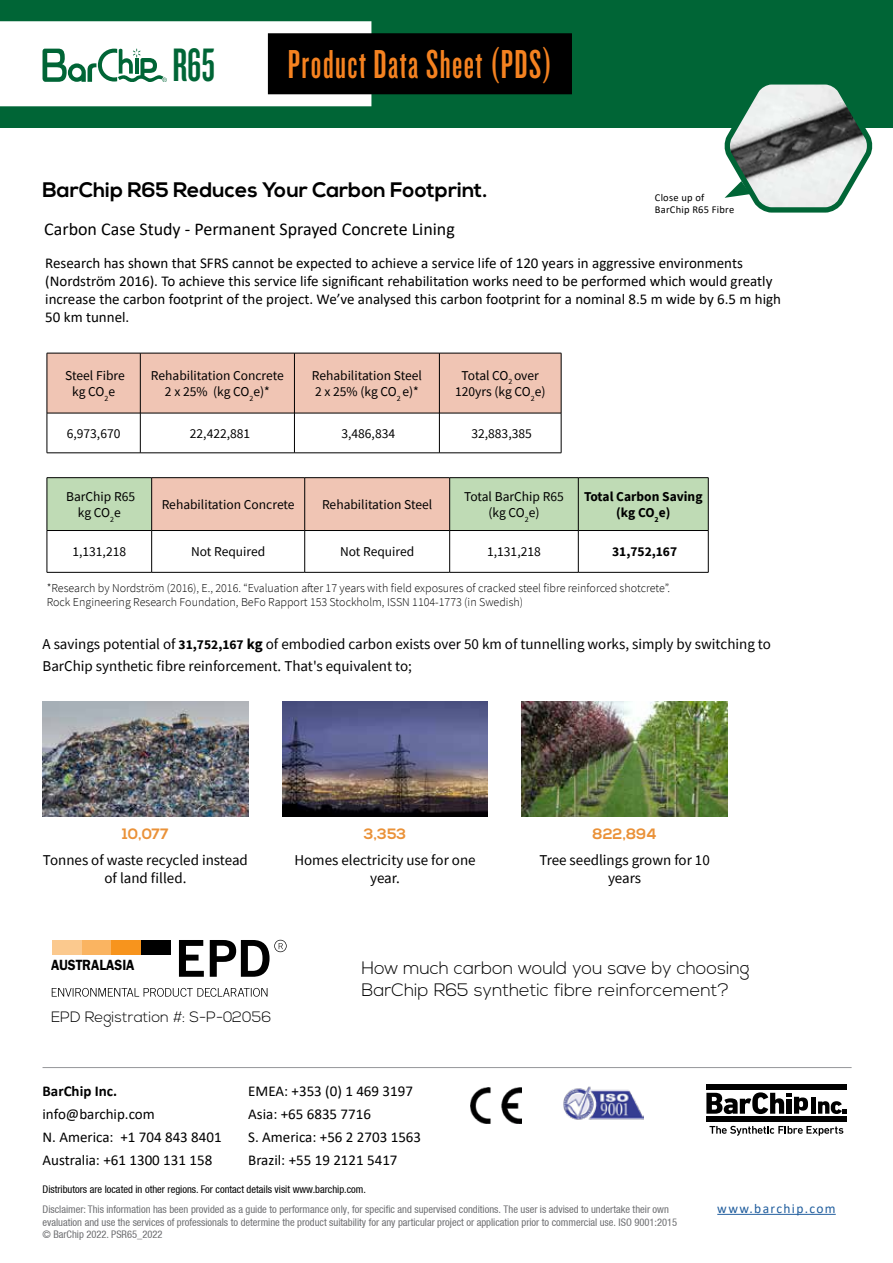
<style>
.page{position:relative;width:893px;height:1263px;background:#fff}
.page>*{position:absolute;margin:0;border:0;box-sizing:border-box;transform-origin:0 0}
.t1{font:48.75px "Knockout HTF47 Bantamweight";color:#006536}
.t2{font:42px "Knockout HTF47 Bantamweight";letter-spacing:.035em;color:#f58220}
.t3{font:700 21px "Nexa";color:#000}
.t4{font:300 18px/21.6px "Nexa";color:#000}
.t5{font:18px "Calibri";color:#000}
.t6{font:600 15.3px "Franklin Gothic";color:#000;scale:.89 1}
.t7{font:15px/22.8px "Calibri";color:#000}
.t8{font:15px/18px "Source Sans Pro";color:#000;text-align:center}
.t9{font:300 15px "Nexa";color:#000}
.t10{font:700 15px "Nexa";color:#ea9239}
.t11{font:700 15px "Calibri";color:#000}
.t12{font:13.5px/16.5px "Source Sans Pro";color:#000;text-align:center}
.t13{font:700 13.5px/16.5px "Source Sans Pro";color:#000;text-align:center}
.t14{font:13.5px "Calibri";letter-spacing:.1em;color:#215e9e}
.t15{font:300 12px/14.4px "Source Sans Pro";color:#000}
.t16{font:condensed 10.5px/12.6px "Helvetica Neue LT";color:#6d6e71}
.t17{font:condensed 10.5px "Helvetica Neue LT";color:#000}
.t18{font:10.5px/12px "Calibri";letter-spacing:.02em;color:#000}
.s1{font-weight:700;font-size:13.5px}
.s2{font-weight:700}
</style>
<div class="page">
<div style="left:0;top:0;width:893px;height:128px;background:#006536"></div>
<svg style="left:724px;top:84px;width:149px;height:129px"></svg>
<div style="left:48px;top:354px;width:513px;height:59px;background:#f0c5b4"></div>
<hr style="left:47px;top:413px;width:93px;height:1px;background:#000">
<hr style="left:140px;top:413px;width:154px;height:1px;background:#000">
<hr style="left:295px;top:413px;width:144px;height:1px;background:#000">
<hr style="left:440px;top:413px;width:121px;height:1px;background:#000">
<hr style="left:47px;top:353px;width:93px;height:1px;background:#000">
<hr style="left:47px;top:353px;width:1px;height:60px;background:#000">
<hr style="left:140px;top:353px;width:154px;height:1px;background:#000">
<hr style="left:140px;top:353px;width:1px;height:60px;background:#000">
<hr style="left:294px;top:353px;width:145px;height:1px;background:#000">
<hr style="left:294px;top:353px;width:1px;height:60px;background:#000">
<hr style="left:439px;top:353px;width:122px;height:1px;background:#000">
<hr style="left:439px;top:353px;width:1px;height:60px;background:#000">
<hr style="left:561px;top:353px;width:1px;height:60px;background:#000">
<hr style="left:47px;top:413px;width:1px;height:40px;background:#000">
<hr style="left:140px;top:413px;width:1px;height:40px;background:#000">
<hr style="left:294px;top:413px;width:1px;height:40px;background:#000">
<hr style="left:439px;top:413px;width:1px;height:40px;background:#000">
<hr style="left:561px;top:413px;width:1px;height:40px;background:#000">
<hr style="left:47px;top:453px;width:93px;height:1px;background:#000">
<hr style="left:140px;top:453px;width:154px;height:1px;background:#000">
<hr style="left:294px;top:453px;width:145px;height:1px;background:#000">
<hr style="left:439px;top:453px;width:122px;height:1px;background:#000">
<svg style="left:48px;top:478px;width:660px;height:52px"></svg>
<hr style="left:47px;top:477px;width:105px;height:1px;background:#000">
<hr style="left:47px;top:478px;width:1px;height:52px;background:#000">
<hr style="left:152px;top:477px;width:153px;height:1px;background:#000">
<hr style="left:151px;top:478px;width:1px;height:52px;background:#000">
<hr style="left:305px;top:477px;width:145px;height:1px;background:#000">
<hr style="left:304px;top:478px;width:1px;height:52px;background:#000">
<hr style="left:450px;top:477px;width:128px;height:1px;background:#000">
<hr style="left:449px;top:478px;width:1px;height:52px;background:#000">
<hr style="left:578px;top:477px;width:130px;height:1px;background:#000">
<hr style="left:578px;top:478px;width:1px;height:52px;background:#000">
<hr style="left:708px;top:478px;width:1px;height:52px;background:#000">
<hr style="left:47px;top:530px;width:105px;height:1px;background:#000">
<hr style="left:47px;top:531px;width:1px;height:41px;background:#000">
<hr style="left:152px;top:530px;width:153px;height:1px;background:#000">
<hr style="left:151px;top:531px;width:1px;height:41px;background:#000">
<hr style="left:305px;top:530px;width:145px;height:1px;background:#000">
<hr style="left:304px;top:531px;width:1px;height:41px;background:#000">
<hr style="left:450px;top:530px;width:128px;height:1px;background:#000">
<hr style="left:449px;top:531px;width:1px;height:41px;background:#000">
<hr style="left:578px;top:530px;width:130px;height:1px;background:#000">
<hr style="left:578px;top:531px;width:1px;height:41px;background:#000">
<hr style="left:708px;top:531px;width:1px;height:41px;background:#000">
<hr style="left:47px;top:572px;width:105px;height:1px;background:#000">
<hr style="left:152px;top:572px;width:153px;height:1px;background:#000">
<hr style="left:305px;top:572px;width:145px;height:1px;background:#000">
<hr style="left:450px;top:572px;width:128px;height:1px;background:#000">
<hr style="left:578px;top:572px;width:130px;height:1px;background:#000">
<img style="left:43px;top:702px;width:205px;height:115px">
<img style="left:282px;top:702px;width:206px;height:115px">
<img style="left:522px;top:702px;width:205px;height:115px">
<div style="left:269px;top:34px;width:302px;height:60px;background:#000"></div>
<div style="left:268px;top:33px;width:304px;height:61px;border:2px solid #000"></div>
<svg style="left:0;top:21px;width:371px;height:85px"></svg>
<hr style="left:43px;top:1067px;width:809px;height:1px;background:#95979a">
<hr style="left:717px;top:1214px;width:119px;height:1px;background:#215e9e">
<div style="left:706px;top:1085px;width:141px;height:5px;background:#000"></div>
<div style="left:706px;top:1116px;width:141px;height:6px;background:#000"></div>
<hr style="left:812px;top:1097px;width:4px;height:17px;background:#000">
<svg style="left:818px;top:1101px;width:29px;height:13px"></svg>
<svg style="left:706px;top:1092px;width:102px;height:22px"></svg>
<svg style="left:709px;top:1126px;width:134px;height:10px"></svg>
<img style="left:563px;top:1086px;width:80px;height:34px">
<div style="left:111px;top:940px;width:30px;height:15px;background:#f7941d"></div>
<div style="left:82px;top:940px;width:29px;height:15px;background:#fab461"></div>
<div style="left:52px;top:940px;width:30px;height:15px;background:#fbc98e"></div>
<div style="left:141px;top:940px;width:30px;height:15px;background:#000"></div>
<svg style="left:179px;top:940px;width:108px;height:37px"></svg>
<svg style="left:52px;top:988px;width:215px;height:9px"></svg>
<img style="left:471px;top:1087px;width:51px;height:37px">
<h1 class="t1" style="left:172px;top:41px;width:44px">R65</h1>
<h2 class="t2" style="left:288px;top:43px;width:266px">Product Data Sheet (PDS)</h2>
<h3 class="t3" style="left:43px;top:178px;width:446px">BarChip R65 Reduces Your Carbon Footprint.</h3>
<p class="t5" style="left:44px;top:216px;width:412px">Carbon Case Study - Permanent Sprayed Concrete Lining</p>
<p class="t7" style="left:45px;top:254px;width:737px;line-height:18px">Research has shown that SFRS cannot be expected to achieve a service life of 120 years in aggressive environments (Nordström 2016). To achieve this service life significant rehabilitation works need to be performed which would greatly increase the carbon footprint of the project. We’ve analysed this carbon footprint for a nominal 8.5 m wide by 6.5 m high 50 km tunnel.</p>
<p class="t18" style="left:655px;top:191px;width:81px">Close up of<br>BarChip R65 Fibre</p>
<p class="t12" style="left:65px;top:367px;width:61px">Steel Fibre kg CO<sub>2</sub>e</p>
<p class="t12" style="left:151px;top:367px;width:134px">Rehabilitation Concrete<br>2 x 25% (kg CO<sub>2</sub>e)*</p>
<p class="t12" style="left:312px;top:367px;width:112px;text-align:left">Rehabilitation Steel<br>2 x 25% (kg CO<sub>2</sub> e)*</p>
<p class="t12" style="left:455px;top:367px;width:92px">Total CO<sub>2</sub> over<br>120yrs (kg CO<sub>2</sub>e)</p>
<p class="t12" style="left:67px;top:425px;width:55px">6,973,670</p>
<p class="t12" style="left:190px;top:425px;width:62px">22,422,881</p>
<p class="t12" style="left:341px;top:425px;width:55px">3,486,834</p>
<p class="t12" style="left:471px;top:425px;width:62px">32,883,385</p>
<p class="t12" style="left:66px;top:488px;width:71px">BarChip R65 kg CO<sub>2</sub>e</p>
<p class="t12" style="left:162px;top:496px;width:134px">Rehabilitation Concrete</p>
<p class="t12" style="left:322px;top:496px;width:112px">Rehabilitation Steel</p>
<p class="t12" style="left:464px;top:488px;width:101px">Total BarChip R65 (kg CO<sub>2</sub>e)</p>
<p class="t13" style="left:584px;top:488px;width:120px">Total Carbon Saving (kg CO<sub>2</sub>e)</p>
<p class="t12" style="left:72px;top:544px;width:55px">1,131,218</p>
<p class="t12" style="left:191px;top:544px;width:76px">Not Required</p>
<p class="t12" style="left:340px;top:544px;width:76px">Not Required</p>
<p class="t12" style="left:487px;top:544px;width:55px">1,131,218</p>
<p class="t13" style="left:612px;top:543px;width:67px">31,752,167</p>
<p class="t15" style="left:47px;top:580px;width:625px">*Research by Nordström (2016), E., 2016. “Evaluation after 17 years with field exposures of cracked steel fibre reinforced shotcrete”.<br>Rock Engineering Research Foundation, BeFo Rapport 153 Stockholm, ISSN 1104-1773 (in Swedish)</p>
<p class="t8" style="left:43px;top:633px;width:730px;line-height:21.6px;text-align:left">A savings potential of <span class="s1">31,752,167</span> <span class="s2">kg</span> of embodied carbon exists over 50 km of tunnelling works, simply by switching to<br>BarChip synthetic fibre reinforcement. That's equivalent to;</p>
<p class="t10" style="left:122px;top:825px;width:48px">10,077</p>
<p class="t8" style="left:43px;top:851px;width:206px">Tonnes of waste recycled instead of land filled.</p>
<p class="t10" style="left:364px;top:825px;width:44px">3,353</p>
<p class="t8" style="left:294px;top:851px;width:183px">Homes electricity use for one year.</p>
<p class="t10" style="left:593px;top:825px;width:66px">822,894</p>
<p class="t8" style="left:539px;top:851px;width:172px">Tree seedlings grown for 10 years</p>
<p class="t6" style="left:51px;top:955px;width:95px">AUSTRALASIA</p>
<p class="t9" style="left:51px;top:1008px;width:222px">EPD Registration #: S-P-02056</p>
<p class="t4" style="left:362px;top:958px;width:390px">How much carbon would you save by choosing<br>BarChip R65 synthetic fibre reinforcement?</p>
<p class="t11" style="left:43px;top:1080px;width:76px">BarChip Inc.</p>
<p class="t7" style="left:43px;top:1102px;width:181px">info@barchip.com<br>N. America: +1 704 843 8401<br>Australia: +61 1300 131 158</p>
<p class="t7" style="left:248px;top:1079px;width:174px">EMEA: +353 (0) 1 469 3197<br>Asia: +65 6835 7716<br>S. America: +56 2 2703 1563<br>Brazil: +55 19 2121 5417</p>
<p class="t17" style="left:43px;top:1183px;width:325px">Distributors are located in other regions. For contact details visit www.barchip.com.</p>
<p class="t16" style="left:43px;top:1203px;width:636px">Disclaimer: This information has been provided as a guide to performance only, for specific and supervised conditions. The user is advised to undertake their own evaluation and use the services of professionals to determine the product suitability for any particular project or application prior to commercial use. ISO 9001:2015 © BarChip 2022. PSR65_2022</p>
<p class="t14" style="left:717px;top:1199px;width:120px">www.barchip.com</p>
</div>
